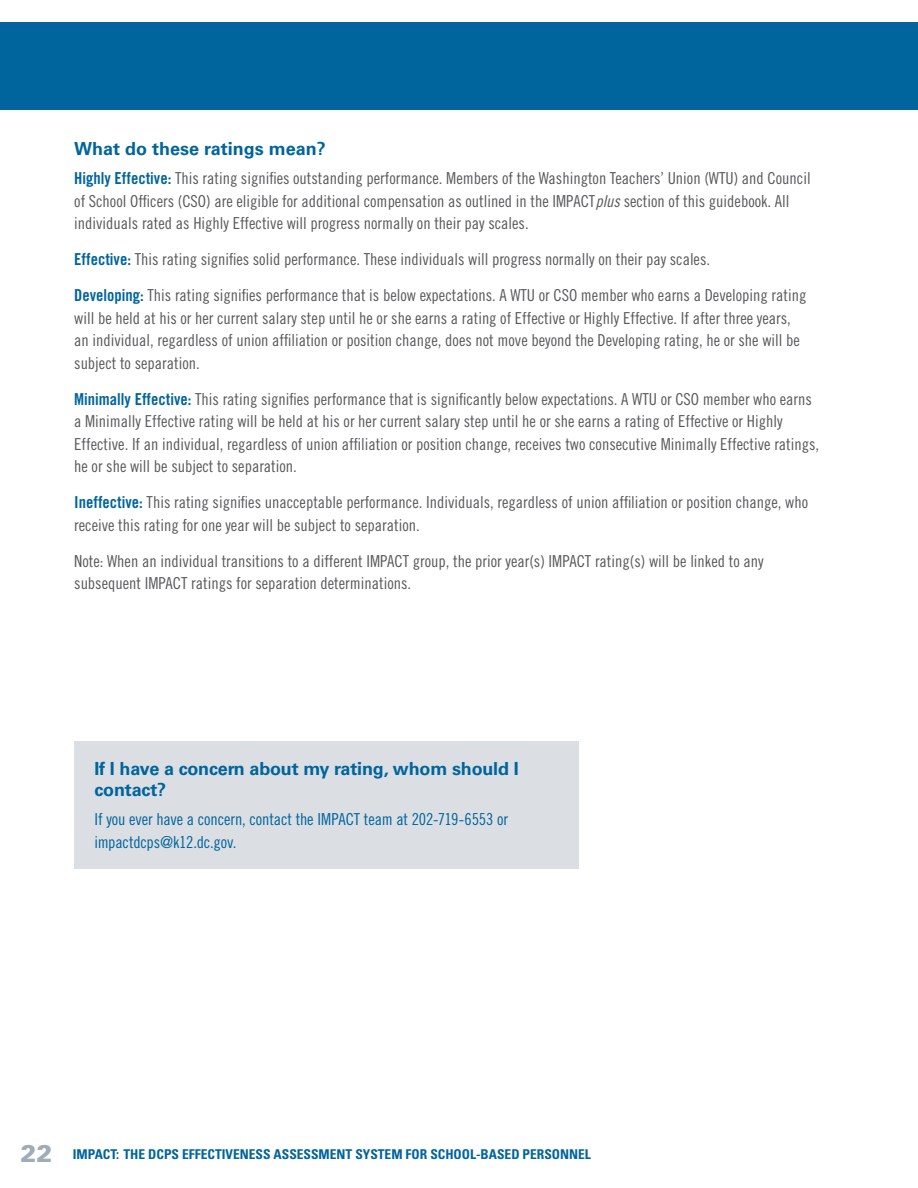
<style>
.page{position:relative;width:918px;height:1188px;background:#fff}
.page>*{position:absolute;margin:0;border:0;box-sizing:border-box;transform-origin:0 0}
.t1{font:700 18px/21.3px "Univers LT Std";letter-spacing:-.01em;color:#00649d}
.t2{font:16.5px/22.5px "Trade Gothic LT Std Cn 18";color:#58595b}
.t3{font:16.5px/22.5px "Trade Gothic LT Std Cn 18";letter-spacing:-.005em;color:#00649d}
.t4{font:700 condensed 13.5px "Univers LT Std";color:#00649d}
.s1{font-family:"Trade Gothic LT Std Bd Cn 20";color:#00649d}
.s2{font-family:"Trade Gothic LT Std Cn 18 Obl"}
.s3{font-weight:900;font-stretch:normal;font-size:24px;color:#a0adb7}
</style>
<div class="page">
<div style="left:198px;top:23px;width:720px;height:87px;background:#00649d"></div>
<div style="left:0;top:23px;width:210px;height:87px;background:#00649d"></div>
<div style="left:74px;top:742px;width:505px;height:127px;background:#dbdfe3"></div>
<p class="t1" style="left:74px;top:138px;width:253px">What do these ratings mean?</p>
<p class="t2" style="left:74px;top:167px;width:738px"><span class="s1">Highly Effective:</span> This rating signifies outstanding performance. Members of the Washington Teachers’ Union (WTU) and Council of School Officers (CSO) are eligible for additional compensation as outlined in the IMPACT<span class="s2">plus</span> section of this guidebook. All individuals rated as Highly Effective will progress normally on their pay scales.</p>
<p class="t2" style="left:74px;top:241px;width:734px;line-height:36px"><span class="s1">Effective:</span> This rating signifies solid performance. These individuals will progress normally on their pay scales.<br><span class="s1">Developing:</span> This rating signifies performance that is below expectations. A WTU or CSO member who earns a Developing rating</p>
<p class="t2" style="left:74px;top:306px;width:727px">will be held at his or her current salary step until he or she earns a rating of Effective or Highly Effective. If after three years, an individual, regardless of union affiliation or position change, does not move beyond the Developing rating, he or she will be subject to separation.</p>
<p class="t2" style="left:74px;top:387px;width:746px"><span class="s1">Minimally Effective:</span> This rating signifies performance that is significantly below expectations. A WTU or CSO member who earns a Minimally Effective rating will be held at his or her current salary step until he or she earns a rating of Effective or Highly Effective. If an individual, regardless of union affiliation or position change, receives two consecutive Minimally Effective ratings, he or she will be subject to separation.</p>
<p class="t2" style="left:74px;top:491px;width:735px"><span class="s1">Ineffective:</span> This rating signifies unacceptable performance. Individuals, regardless of union affiliation or position change, who receive this rating for one year will be subject to separation.</p>
<p class="t2" style="left:74px;top:549px;width:691px">Note: When an individual transitions to a different IMPACT group, the prior year(s) IMPACT rating(s) will be linked to any subsequent IMPACT ratings for separation determinations.</p>
<p class="t1" style="left:94px;top:758px;width:426px">If I have a concern about my rating, whom should I contact?</p>
<p class="t3" style="left:94px;top:808px;width:415px">If you ever have a concern, contact the IMPACT team at 202-719-6553 or impactdcps@k12.dc.gov.</p>
<p class="t4" style="left:20px;top:1145px;width:572px"><span class="s3">22</span> IMPACT: THE DCPS EFFECTIVENESS ASSESSMENT SYSTEM FOR SCHOOL-BASED PERSONNEL</p>
</div>
